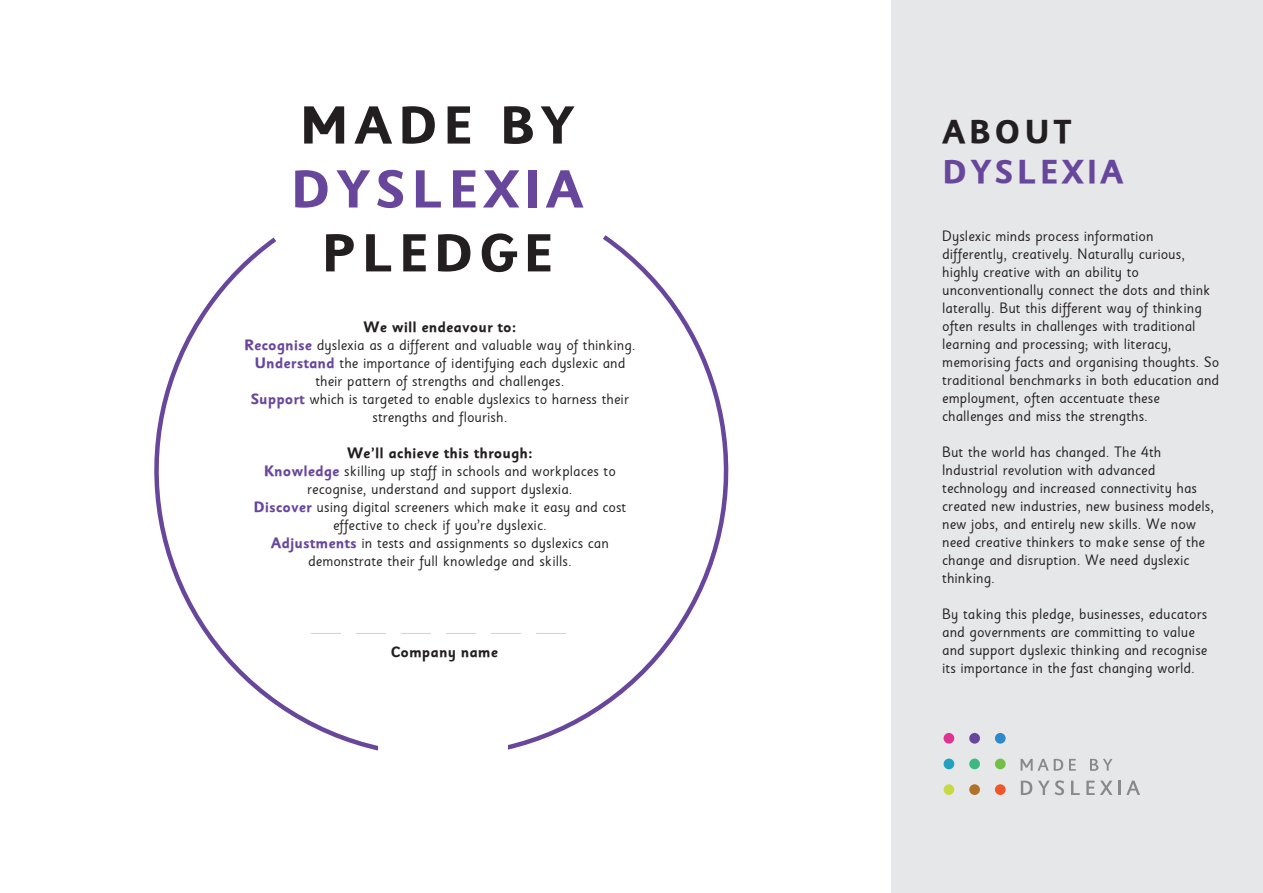
<style>
.page{position:relative;width:1263px;height:893px;background:#fff}
.page>*{position:absolute;margin:0;border:0;box-sizing:border-box;transform-origin:0 0}
.t1{font:700 53.25px "Sassoon Sans";letter-spacing:.1em;color:#231f20}
.t2{font:700 53.25px "Sassoon Sans";letter-spacing:.1em;color:#67469c}
.t3{font:700 33px "Sassoon Sans";letter-spacing:.1em;color:#67469c}
.t4{font:700 33px "Sassoon Sans";letter-spacing:.1em;color:#231f20}
.t5{font:15px/18px "Sassoon Sans";color:#231f20}
.t6{font:700 15px "Sassoon Sans";color:#231f20}
.s1{font-weight:700}
.s2{font-weight:700;color:#67469c}
</style>
<div class="page">
<svg style="left:154px;top:235px;width:575px;height:516px"></svg>
<div style="left:892px;top:0;width:371px;height:893px;background:#e6e7e9"></div>
<svg style="left:311px;top:633px;width:270px;height:1px"></svg>
<div style="left:379px;top:737px;width:129px;height:46px;background:#fff"></div>
<svg style="left:1020px;top:759px;width:43px;height:12px"></svg>
<svg style="left:1069px;top:759px;width:7px;height:12px"></svg>
<svg style="left:1090px;top:759px;width:22px;height:12px"></svg>
<svg style="left:1021px;top:781px;width:11px;height:14px"></svg>
<svg style="left:1038px;top:780px;width:26px;height:15px"></svg>
<svg style="left:1071px;top:781px;width:9px;height:14px"></svg>
<svg style="left:1086px;top:781px;width:26px;height:14px"></svg>
<hr style="left:1118px;top:781px;width:3px;height:14px;background:#878a8c">
<svg style="left:1126px;top:781px;width:14px;height:14px"></svg>
<div style="left:943px;top:733px;width:11px;height:11px;background:#df3394;border-radius:50%"></div>
<div style="left:969px;top:733px;width:11px;height:11px;background:#67469c;border-radius:50%"></div>
<div style="left:995px;top:733px;width:11px;height:11px;background:#2e88c9;border-radius:50%"></div>
<div style="left:943px;top:759px;width:11px;height:10px;background:#20a1bd;border-radius:50%"></div>
<div style="left:969px;top:759px;width:11px;height:10px;background:#3db97f;border-radius:50%"></div>
<div style="left:995px;top:759px;width:11px;height:10px;background:#72bf48;border-radius:50%"></div>
<div style="left:943px;top:784px;width:11px;height:11px;background:#c7da46;border-radius:50%"></div>
<div style="left:969px;top:784px;width:11px;height:11px;background:#b37229;border-radius:50%"></div>
<div style="left:995px;top:784px;width:11px;height:11px;background:#f1562a;border-radius:50%"></div>
<h1 class="t1" style="left:299px;top:92px;width:276px">MADE BY</h1>
<h1 class="t2" style="left:290px;top:156px;width:295px">DYSLEXIA</h1>
<h1 class="t1" style="left:321px;top:220px;width:233px">PLEDGE</h1>
<p class="t5" style="left:244px;top:319px;width:393px;text-align:center"><span class="s1">We will endeavour to:<br></span><span class="s2">Recognise</span> dyslexia as a different and valuable way of thinking.<br><span class="s2">Understand</span> the importance of identifying each dyslexic and their pattern of strengths and challenges.<br><span class="s2">Support</span> which is targeted to enable dyslexics to harness their strengths and flourish.</p>
<p class="t5" style="left:253px;top:445px;width:375px;text-align:center"><span class="s1">We’ll achieve this through:<br></span><span class="s2">Knowledge</span> skilling up staff in schools and workplaces to recognise, understand and support dyslexia.<br><span class="s2">Discover</span> using digital screeners which make it easy and cost effective to check if you’re dyslexic.<br><span class="s2">Adjustments</span> in tests and assignments so dyslexics can demonstrate their full knowledge and skills.</p>
<p class="t6" style="left:391px;top:643px;width:109px">Company name</p>
<h2 class="t4" style="left:942px;top:112px;width:131px">ABOUT</h2>
<h2 class="t3" style="left:942px;top:151px;width:183px">DYSLEXIA</h2>
<p class="t5" style="left:942px;top:228px;width:279px">Dyslexic minds process information differently, creatively. Naturally curious, highly creative with an ability to unconventionally connect the dots and think laterally. But this different way of thinking often results in challenges with traditional learning and processing; with literacy, memorising facts and organising thoughts. So traditional benchmarks in both education and employment, often accentuate these challenges and miss the strengths.</p>
<p class="t5" style="left:942px;top:444px;width:273px">But the world has changed. The 4th Industrial revolution with advanced technology and increased connectivity has created new industries, new business models, new jobs, and entirely new skills. We now need creative thinkers to make sense of the change and disruption. We need dyslexic thinking.</p>
<p class="t5" style="left:942px;top:606px;width:267px">By taking this pledge, businesses, educators and governments are committing to value and support dyslexic thinking and recognise its importance in the fast changing world.</p>
</div>
